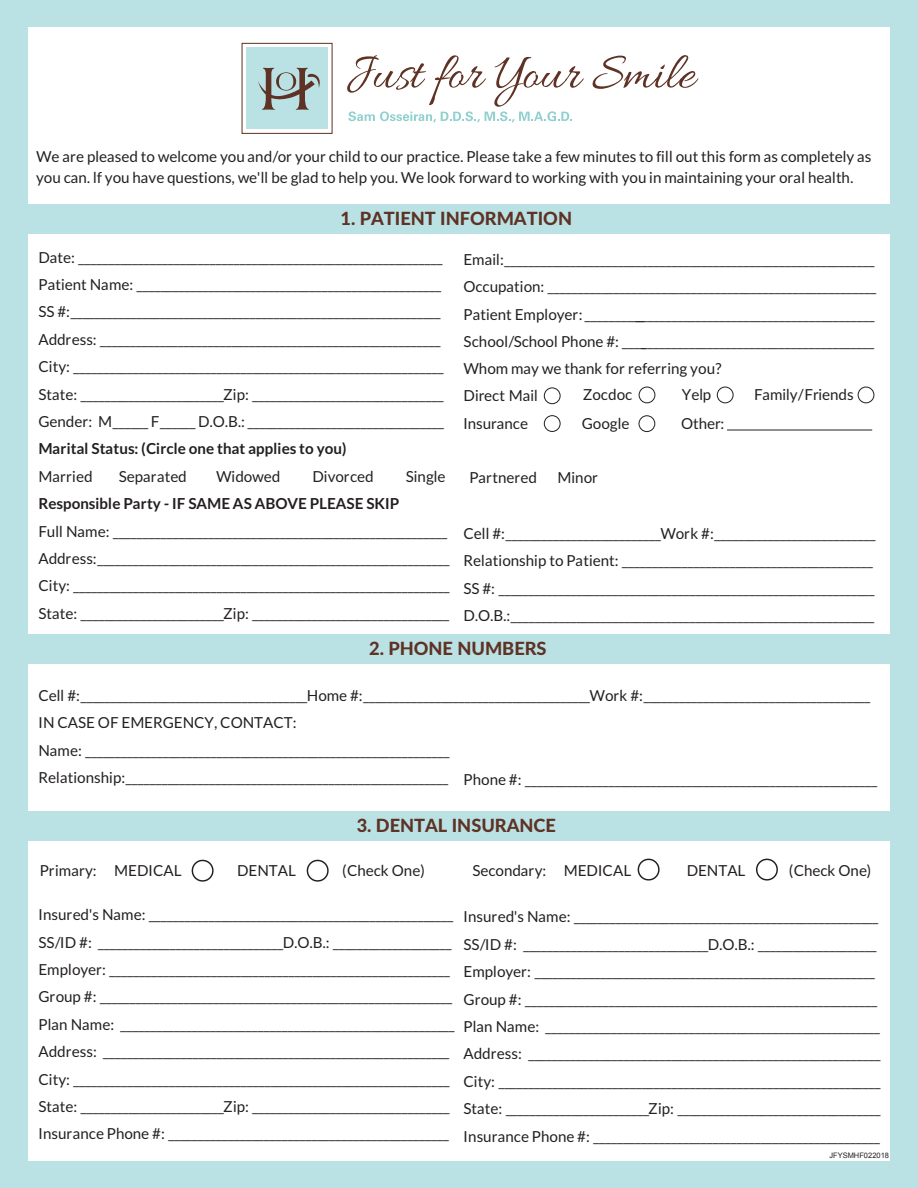
<style>
.page{position:relative;width:918px;height:1188px;background:#bae2e4}
.page>*{position:absolute;margin:0;border:0;box-sizing:border-box;transform-origin:0 0}
.t1{font:800 18.15px "Lato";color:#5e3225}
.t2{font:15.15px/27.5px "Lato";color:#231f20}
.t3{font:15.15px/27.5px "Lato";color:#1f2020}
.t4{font:7.5px "Arial";color:#231f20}
.s1{font-weight:700}
</style>
<div class="page">
<div style="left:21px;top:27px;width:875px;height:1130px;background:#fff"></div>
<div style="left:12px;top:204px;width:894px;height:30px;background:#bae2e4"></div>
<div style="left:12px;top:812px;width:894px;height:29px;background:#bae2e4"></div>
<svg style="left:191px;top:859px;width:138px;height:23px"></svg>
<svg style="left:637px;top:858px;width:141px;height:23px"></svg>
<div style="left:12px;top:634px;width:894px;height:30px;background:#bae2e4"></div>
<div style="left:858px;top:387px;width:16px;height:16px;border:1px solid #1f2020;border-radius:50%"></div>
<div style="left:639px;top:387px;width:16px;height:16px;border:1px solid #1f2020;border-radius:50%"></div>
<div style="left:717px;top:387px;width:16px;height:16px;border:1px solid #1f2020;border-radius:50%"></div>
<div style="left:544px;top:388px;width:16px;height:16px;border:1px solid #1f2020;border-radius:50%"></div>
<div style="left:639px;top:415px;width:16px;height:17px;border:1px solid #1f2020;border-radius:50%"></div>
<div style="left:544px;top:415px;width:16px;height:17px;border:1px solid #1f2020;border-radius:50%"></div>
<hr style="left:727px;top:430px;width:145px;height:1px;background:#231f20">
<div style="left:246px;top:47px;width:82px;height:82px;background:#bae2e4"></div>
<div style="left:242px;top:43px;width:90px;height:91px;border:1px solid #5e3225"></div>
<svg style="left:258px;top:68px;width:62px;height:42px"></svg>
<svg style="left:593px;top:55px;width:105px;height:34px"></svg>
<svg style="left:347px;top:55px;width:237px;height:67px"></svg>
<div style="left:0;top:0;width:27px;height:1188px;background:#bae2e4"></div>
<div style="left:891px;top:0;width:27px;height:1188px;background:#bae2e4"></div>
<p class="t2" style="left:36px;top:145px;width:837px;line-height:20.9px">We are pleased to welcome you and/or your child to our practice. Please take a few minutes to fill out this form as completely as you can. lf you have questions, we'll be glad to help you. We look forward to working with you in maintaining your oral health.</p>
<p class="t1" style="left:341px;top:205px;width:233px">1. PATIENT INFORMATION</p>
<p class="t2" style="left:38px;top:243px;width:408px">Date: _____________________________________________________________ Patient Name: ___________________________________________________ SS #:______________________________________________________________ Address: _________________________________________________________ City: ______________________________________________________________ State: ________________________Zip: ________________________________ Gender: M______ F______ D.O.B.: _________________________________ <span class="s1">Marital Status: (Circle one that applies to you)<br></span>Married</p>
<p class="t2" style="left:119px;top:462px;width:69px">Separated</p>
<p class="t2" style="left:216px;top:462px;width:66px">Widowed</p>
<p class="t2" style="left:312px;top:462px;width:63px">Divorced</p>
<p class="t2" style="left:406px;top:462px;width:41px">Single</p>
<p class="t2" style="left:38px;top:489px;width:413px"><span class="s1">Responsible Party - IF SAME AS ABOVE PLEASE SKIP<br></span>Full Name: ________________________________________________________ Address:___________________________________________________________ City: _______________________________________________________________ State: ________________________Zip: _________________________________</p>
<p class="t3" style="left:463px;top:245px;width:415px;text-align:justify">Email:______________________________________________________________ Occupation: _______________________________________________________ Patient Employer: _________________________________________________</p>
<p class="t3" style="left:463px;top:300px;width:204px;text-indent:172px">_<br>School/School Phone #: ___ ___</p>
<p class="t3" style="left:463px;top:327px;width:413px;text-indent:176px">_ ___________________________________<br>Whom may we thank for referring you?</p>
<p class="t3" style="left:464px;top:381px;width:76px">Direct Mail</p>
<p class="t3" style="left:583px;top:380px;width:51px">Zocdoc</p>
<p class="t3" style="left:682px;top:380px;width:31px">Yelp</p>
<p class="t3" style="left:754px;top:380px;width:101px">Family/Friends</p>
<p class="t3" style="left:464px;top:409px;width:66px">Insurance</p>
<p class="t3" style="left:582px;top:409px;width:49px">Google</p>
<p class="t3" style="left:681px;top:409px;width:45px">Other:</p>
<p class="t3" style="left:469px;top:463px;width:69px">Partnered</p>
<p class="t3" style="left:557px;top:463px;width:42px">Minor</p>
<p class="t3" style="left:464px;top:519px;width:414px">Cell #:__________________________Work #:___________________________ Relationship to Patient: __________________________________________ SS #: _______________________________________________________________ D.O.B.:_____________________________________________________________</p>
<p class="t1" style="left:369px;top:635px;width:179px">2. PHONE NUMBERS</p>
<p class="t2" style="left:38px;top:681px;width:834px">Cell #:______________________________________Home #:______________________________________Work #:______________________________________ IN CASE OF EMERGENCY, CONTACT:<br>Name: _____________________________________________________________<br>Relationship:______________________________________________________</p>
<p class="t3" style="left:464px;top:766px;width:416px">Phone #: ___________________________________________________________</p>
<p class="t1" style="left:357px;top:812px;width:201px">3. DENTAL INSURANCE</p>
<p class="t2" style="left:40px;top:856px;width:143px">Primary: MEDICAL</p>
<p class="t2" style="left:237px;top:856px;width:60px">DENTAL</p>
<p class="t2" style="left:343px;top:856px;width:83px">(Check One)</p>
<p class="t2" style="left:473px;top:856px;width:160px">Secondary: MEDICAL</p>
<p class="t2" style="left:687px;top:856px;width:60px">DENTAL</p>
<p class="t2" style="left:789px;top:856px;width:83px">(Check One)</p>
<p class="t2" style="left:38px;top:900px;width:418px">Insured's Name: ___________________________________________________ SS/ID #: _______________________________D.O.B.: ____________________ Employer: _________________________________________________________ Group #: ___________________________________________________________ Plan Name: ________________________________________________________ Address: __________________________________________________________ City: _______________________________________________________________ State: ________________________Zip: _________________________________ Insurance Phone #: _______________________________________________</p>
<p class="t3" style="left:464px;top:903px;width:419px">Insured's Name: ___________________________________________________ SS/ID #: _______________________________D.O.B.: ____________________ Employer: _________________________________________________________ Group #: ___________________________________________________________ Plan Name: ________________________________________________________ Address: ___________________________________________________________ City: ________________________________________________________________ State: ________________________Zip: __________________________________ Insurance Phone #: ________________________________________________</p>
<p class="t4" style="left:829px;top:1150px;width:61px">JFYSMHF022018</p>
</div>
